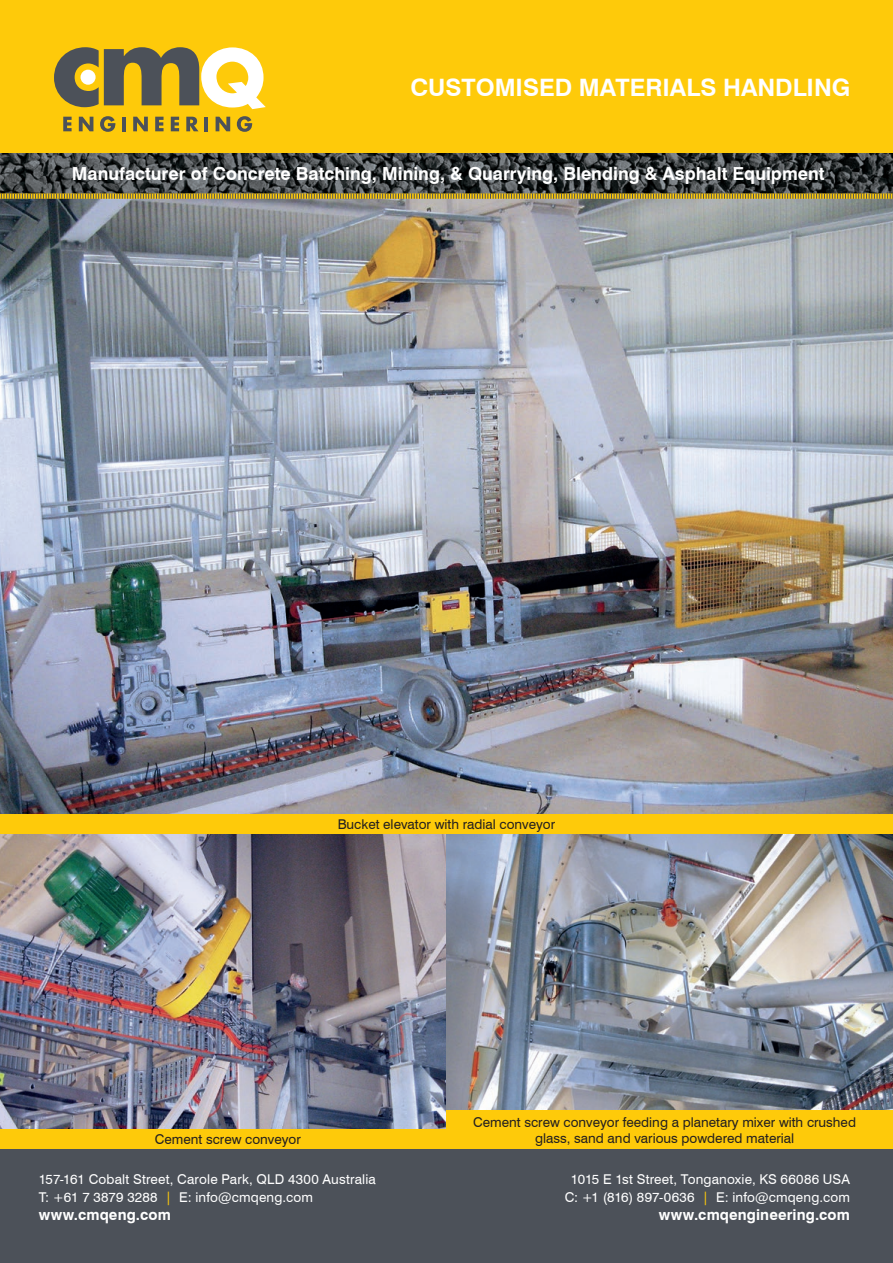
<style>
.page{position:relative;width:893px;height:1263px;background:#fff}
.page>*{position:absolute;margin:0;border:0;box-sizing:border-box;transform-origin:0 0}
.Sheet_Title{font:700 24px "Swiss 721 BT";color:#fff}
.t1{font:700 18px "Swiss 721 BT";color:#fff}
.t2{font:700 15px "Swiss 721 BT";letter-spacing:.01em;color:#fff}
.t3{font:13.5px/16.2px "Swiss 721 BT";color:#231f20;text-align:center}
.t4{font:13.5px/18px "Swiss 721 BT";letter-spacing:.015em;color:#fff}
.s1{font-weight:700}
.s2{color:#feca0a}
</style>
<div class="page">
<div style="left:0;top:0;width:893px;height:153px;background:#feca0a"></div>
<svg style="left:54px;top:47px;width:212px;height:62px"></svg>
<svg style="left:63px;top:117px;width:9px;height:14px"></svg>
<svg style="left:79px;top:117px;width:14px;height:14px"></svg>
<svg style="left:100px;top:116px;width:15px;height:16px"></svg>
<hr style="left:122px;top:117px;width:4px;height:14px;background:#4c5159">
<svg style="left:133px;top:117px;width:15px;height:14px"></svg>
<svg style="left:155px;top:117px;width:9px;height:14px"></svg>
<svg style="left:171px;top:117px;width:8px;height:14px"></svg>
<svg style="left:186px;top:117px;width:12px;height:14px"></svg>
<hr style="left:204px;top:117px;width:4px;height:14px;background:#4c5159">
<svg style="left:216px;top:117px;width:14px;height:14px"></svg>
<svg style="left:237px;top:116px;width:15px;height:16px"></svg>
<img style="left:0;top:153px;width:893px;height:661px">
<img style="left:0;top:833px;width:446px;height:296px">
<img style="left:446px;top:833px;width:447px;height:277px">
<div style="left:0;top:1148px;width:893px;height:115px;background:#4c5159"></div>
<div style="left:0;top:814px;width:893px;height:19px;background:#feca0a"></div>
<div style="left:0;top:1129px;width:893px;height:19px;background:#feca0a"></div>
<div style="left:446px;top:1110px;width:447px;height:38px;background:#feca0a"></div>
<svg style="left:0;top:192px;width:893px;height:8px;background:#9d8a3b"></svg>
<p class="Sheet_Title" style="left:410px;top:73px;width:441px">CUSTOMISED MATERIALS HANDLING</p>
<h2 class="t1" style="left:72px;top:162px;width:754px">Manufacturer of Concrete Batching, Mining, &amp; Quarrying, Blending &amp; Asphalt Equipment</h2>
<p class="t3" style="left:338px;top:816px;width:219px">Bucket elevator with radial conveyor</p>
<p class="t3" style="left:155px;top:1131px;width:147px">Cement screw conveyor</p>
<p class="t3" style="left:473px;top:1114px;width:384px">Cement screw conveyor feeding a planetary mixer with crushed glass, sand and various powdered material</p>
<p class="t3" style="left:664px;top:1131px;width:144px">Wet mix plant <span class="s1">100m³/hr</span></p>
<p class="t4" style="left:39px;top:1170px;width:339px">157-161 Cobalt Street, Carole Park, QLD 4300 Australia<br>T: +61 7 3879 3288 <span class="s2">|</span> E: info@cmqeng.com</p>
<p class="t2" style="left:39px;top:1206px;width:134px">www.cmqeng.com</p>
<p class="t4" style="left:565px;top:1170px;width:287px;text-align:center">1015 E 1st Street, Tonganoxie, KS 66086 USA<br>C: +1 (816) 897-0636 <span class="s2">|</span> E: info@cmqeng.com</p>
<p class="t2" style="left:659px;top:1206px;width:193px">www.cmqengineering.com</p>
</div>
